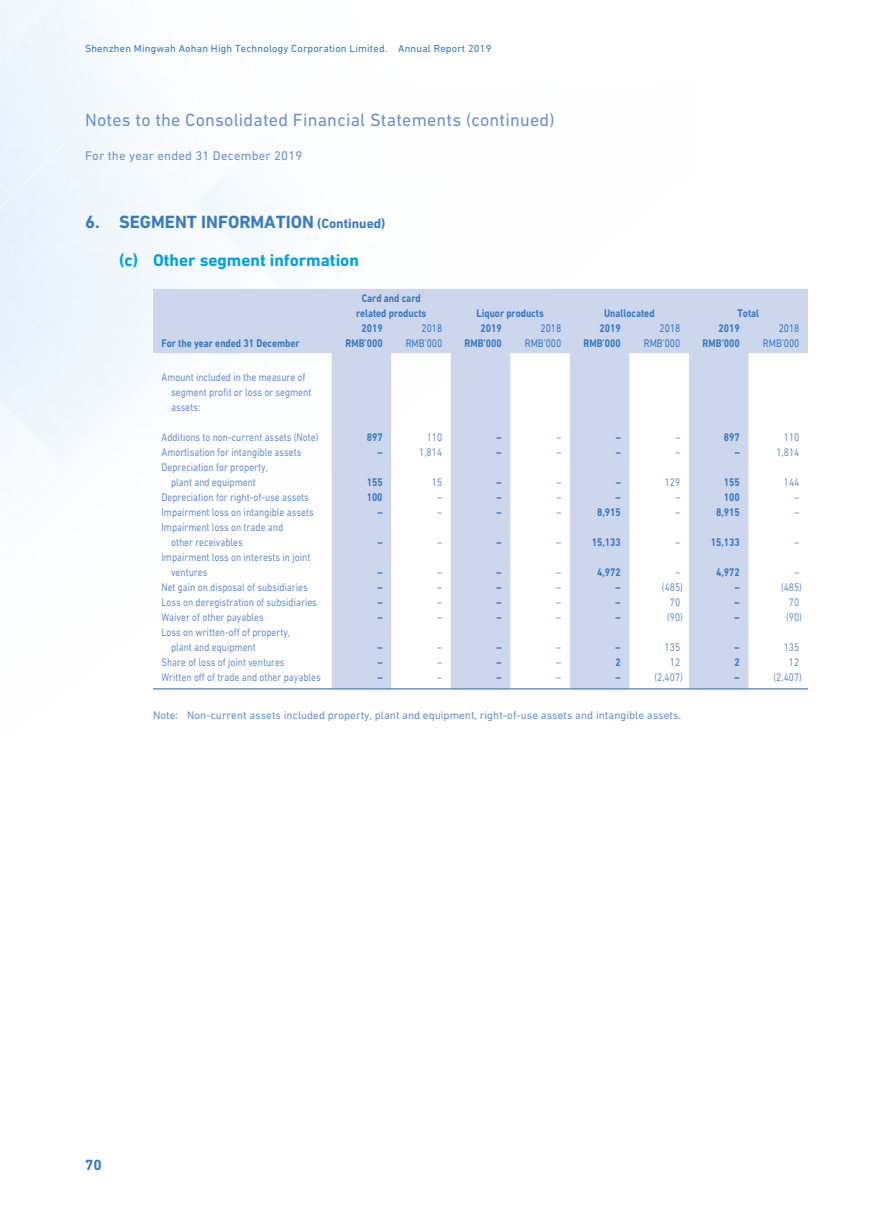
<style>
.page{position:relative;width:893px;height:1212px;background:#fff}
.page>*{position:absolute;margin:0;border:0;box-sizing:border-box;transform-origin:0 0}
.t1{font:18px "DIN Next LT Pro";letter-spacing:.01em;color:#6b91cb}
.t2{font:700 18px "DIN Next LT Pro";color:#397abf}
.t3{font:700 17.25px "DIN Next LT Pro";color:#00a1e0}
.t4{font:700 15px "DIN Next LT Pro";color:#397abf}
.t5{font:12.75px "DIN Next LT Pro";letter-spacing:.015em;color:#6b91cb}
.t6{font:11.25px/15px "DIN Next LT Pro";color:#6b91cb;scale:.85 1}
.t7{font:700 11.25px/15px "DIN Next LT Pro";color:#397abf;text-align:center;scale:.85 1}
.t8{font:11.25px "DIN Next LT Pro";color:#6b91cb}
.t9{font:11.25px "DIN Next LT Pro";color:#397abf;scale:.85 1}
.t10{font:10.5px "DIN Next LT Pro";letter-spacing:.015em;color:#397abf}
.s1{font-size:13.5px}
</style>
<div class="page">
<svg style="left:153px;top:289px;width:655px;height:399px"></svg>
<hr style="left:153px;top:688px;width:179px;height:1px;background:#6b91cb">
<hr style="left:332px;top:688px;width:59px;height:1px;background:#6b91cb">
<hr style="left:391px;top:688px;width:60px;height:1px;background:#6b91cb">
<hr style="left:451px;top:688px;width:59px;height:1px;background:#6b91cb">
<hr style="left:510px;top:688px;width:60px;height:1px;background:#6b91cb">
<hr style="left:570px;top:688px;width:59px;height:1px;background:#6b91cb">
<hr style="left:629px;top:688px;width:60px;height:1px;background:#6b91cb">
<hr style="left:689px;top:688px;width:59px;height:1px;background:#6b91cb">
<hr style="left:748px;top:688px;width:60px;height:1px;background:#6b91cb">
<p class="t10" style="left:85px;top:43px;width:408px">Shenzhen Mingwah Aohan High Technology Corporation Limited. Annual Report 2019</p>
<h1 class="t1" style="left:85px;top:109px;width:471px">Notes to the Consolidated Financial Statements (continued)</h1>
<p class="t5" style="left:85px;top:148px;width:219px">For the year ended 31 December 2019</p>
<h1 class="t2" style="left:85px;top:211px;width:302px">6. SEGMENT INFORMATION <span class="s1">(Continued)</span></h1>
<h2 class="t3" style="left:119px;top:250px;width:241px">(c) Other segment information</h2>
<p class="t7" style="left:356px;top:291px;width:84px">Card and card related products</p>
<p class="t7" style="left:477px;top:306px;width:81px">Liquor products</p>
<p class="t7" style="left:604px;top:306px;width:61px">Unallocated</p>
<p class="t7" style="left:738px;top:306px;width:27px">Total</p>
<p class="t7" style="left:361px;top:321px;width:27px">2019</p>
<p class="t9" style="left:421px;top:322px;width:26px">2018</p>
<p class="t7" style="left:480px;top:321px;width:27px">2019</p>
<p class="t9" style="left:541px;top:322px;width:26px">2018</p>
<p class="t7" style="left:600px;top:321px;width:27px">2019</p>
<p class="t9" style="left:660px;top:322px;width:26px">2018</p>
<p class="t7" style="left:719px;top:321px;width:27px">2019</p>
<p class="t9" style="left:779px;top:322px;width:26px">2018</p>
<p class="t7" style="left:162px;top:336px;width:164px">For the year ended 31 December</p>
<p class="t7" style="left:345px;top:336px;width:45px">RMB’000</p>
<p class="t9" style="left:406px;top:337px;width:44px">RMB’000</p>
<p class="t7" style="left:464px;top:336px;width:45px">RMB’000</p>
<p class="t9" style="left:525px;top:337px;width:44px">RMB’000</p>
<p class="t7" style="left:584px;top:336px;width:45px">RMB’000</p>
<p class="t9" style="left:644px;top:337px;width:44px">RMB’000</p>
<p class="t7" style="left:703px;top:336px;width:45px">RMB’000</p>
<p class="t9" style="left:763px;top:337px;width:44px">RMB’000</p>
<p class="t6" style="left:171px;top:370px;width:167px;text-indent:-10px">Amount included in the measure of segment profit or loss or segment assets:</p>
<p class="t6" style="left:162px;top:430px;width:186px">Additions to non-current assets (Note)</p>
<p class="t7" style="left:367px;top:430px;width:20px">897</p>
<p class="t6" style="left:427px;top:430px;width:20px">110</p>
<p class="t7" style="left:497px;top:430px;width:8px">–</p>
<p class="t6" style="left:556px;top:430px;width:7px">–</p>
<p class="t7" style="left:616px;top:430px;width:8px">–</p>
<p class="t6" style="left:675px;top:430px;width:7px">–</p>
<p class="t7" style="left:724px;top:430px;width:20px">897</p>
<p class="t6" style="left:784px;top:430px;width:20px">110</p>
<p class="t6" style="left:162px;top:445px;width:166px">Amortisation for intangible assets</p>
<p class="t7" style="left:378px;top:445px;width:8px">–</p>
<p class="t6" style="left:419px;top:445px;width:28px">1,814</p>
<p class="t7" style="left:497px;top:445px;width:8px">–</p>
<p class="t6" style="left:556px;top:445px;width:7px">–</p>
<p class="t7" style="left:616px;top:445px;width:8px">–</p>
<p class="t6" style="left:675px;top:445px;width:7px">–</p>
<p class="t7" style="left:735px;top:445px;width:8px">–</p>
<p class="t6" style="left:776px;top:445px;width:28px">1,814</p>
<p class="t6" style="left:162px;top:460px;width:127px;text-align:center">Depreciation for property, plant and equipment</p>
<p class="t7" style="left:367px;top:475px;width:20px">155</p>
<p class="t6" style="left:432px;top:475px;width:14px">15</p>
<p class="t7" style="left:497px;top:475px;width:8px">–</p>
<p class="t6" style="left:556px;top:475px;width:7px">–</p>
<p class="t7" style="left:616px;top:475px;width:8px">–</p>
<p class="t6" style="left:665px;top:475px;width:20px">129</p>
<p class="t7" style="left:724px;top:475px;width:20px">155</p>
<p class="t6" style="left:784px;top:475px;width:20px">144</p>
<p class="t6" style="left:162px;top:490px;width:175px">Depreciation for right-of-use assets</p>
<p class="t7" style="left:367px;top:490px;width:20px">100</p>
<p class="t6" style="left:437px;top:490px;width:7px">–</p>
<p class="t7" style="left:497px;top:490px;width:8px">–</p>
<p class="t6" style="left:556px;top:490px;width:7px">–</p>
<p class="t7" style="left:616px;top:490px;width:8px">–</p>
<p class="t6" style="left:675px;top:490px;width:7px">–</p>
<p class="t7" style="left:724px;top:490px;width:20px">100</p>
<p class="t6" style="left:794px;top:490px;width:7px">–</p>
<p class="t6" style="left:161px;top:505px;width:181px">Impairment loss on intangible assets</p>
<p class="t7" style="left:377px;top:505px;width:8px">–</p>
<p class="t6" style="left:437px;top:505px;width:7px">–</p>
<p class="t7" style="left:497px;top:505px;width:8px">–</p>
<p class="t6" style="left:556px;top:505px;width:7px">–</p>
<p class="t7" style="left:597px;top:505px;width:29px">8,915</p>
<p class="t6" style="left:675px;top:505px;width:7px">–</p>
<p class="t7" style="left:716px;top:505px;width:29px">8,915</p>
<p class="t6" style="left:794px;top:505px;width:7px">–</p>
<p class="t6" style="left:171px;top:520px;width:133px;text-indent:-10px">Impairment loss on trade and other receivables</p>
<p class="t7" style="left:377px;top:535px;width:8px">–</p>
<p class="t6" style="left:437px;top:535px;width:7px">–</p>
<p class="t7" style="left:497px;top:535px;width:8px">–</p>
<p class="t6" style="left:556px;top:535px;width:7px">–</p>
<p class="t7" style="left:592px;top:535px;width:36px">15,133</p>
<p class="t6" style="left:675px;top:535px;width:7px">–</p>
<p class="t7" style="left:711px;top:535px;width:36px">15,133</p>
<p class="t6" style="left:794px;top:535px;width:7px">–</p>
<p class="t6" style="left:171px;top:550px;width:165px;text-indent:-10px">Impairment loss on interests in joint ventures</p>
<p class="t7" style="left:377px;top:565px;width:8px">–</p>
<p class="t6" style="left:437px;top:565px;width:7px">–</p>
<p class="t7" style="left:497px;top:565px;width:8px">–</p>
<p class="t6" style="left:556px;top:565px;width:7px">–</p>
<p class="t7" style="left:597px;top:565px;width:29px">4,972</p>
<p class="t6" style="left:675px;top:565px;width:7px">–</p>
<p class="t7" style="left:716px;top:565px;width:29px">4,972</p>
<p class="t6" style="left:794px;top:565px;width:7px">–</p>
<p class="t6" style="left:161px;top:580px;width:174px">Net gain on disposal of subsidiaries</p>
<p class="t7" style="left:377px;top:580px;width:8px">–</p>
<p class="t6" style="left:437px;top:580px;width:7px">–</p>
<p class="t7" style="left:496px;top:580px;width:8px">–</p>
<p class="t6" style="left:556px;top:580px;width:7px">–</p>
<p class="t7" style="left:616px;top:580px;width:8px">–</p>
<p class="t6" style="left:662px;top:580px;width:26px">(485)</p>
<p class="t7" style="left:735px;top:580px;width:8px">–</p>
<p class="t6" style="left:781px;top:580px;width:26px">(485)</p>
<p class="t6" style="left:161px;top:595px;width:184px">Loss on deregistration of subsidiaries</p>
<p class="t7" style="left:377px;top:595px;width:8px">–</p>
<p class="t6" style="left:437px;top:595px;width:7px">–</p>
<p class="t7" style="left:496px;top:595px;width:8px">–</p>
<p class="t6" style="left:556px;top:595px;width:7px">–</p>
<p class="t7" style="left:616px;top:595px;width:8px">–</p>
<p class="t6" style="left:670px;top:595px;width:14px">70</p>
<p class="t7" style="left:735px;top:595px;width:8px">–</p>
<p class="t6" style="left:789px;top:595px;width:14px">70</p>
<p class="t6" style="left:161px;top:610px;width:122px">Waiver of other payables</p>
<p class="t7" style="left:377px;top:610px;width:8px">–</p>
<p class="t6" style="left:437px;top:610px;width:7px">–</p>
<p class="t7" style="left:496px;top:610px;width:8px">–</p>
<p class="t6" style="left:556px;top:610px;width:7px">–</p>
<p class="t7" style="left:616px;top:610px;width:8px">–</p>
<p class="t6" style="left:667px;top:610px;width:20px">(90)</p>
<p class="t7" style="left:735px;top:610px;width:8px">–</p>
<p class="t6" style="left:786px;top:610px;width:20px">(90)</p>
<p class="t6" style="left:171px;top:625px;width:142px;text-indent:-10px">Loss on written-off of property, plant and equipment</p>
<p class="t7" style="left:377px;top:640px;width:8px">–</p>
<p class="t6" style="left:437px;top:640px;width:7px">–</p>
<p class="t7" style="left:496px;top:640px;width:8px">–</p>
<p class="t6" style="left:556px;top:640px;width:7px">–</p>
<p class="t7" style="left:616px;top:640px;width:8px">–</p>
<p class="t6" style="left:665px;top:640px;width:20px">135</p>
<p class="t7" style="left:735px;top:640px;width:8px">–</p>
<p class="t6" style="left:784px;top:640px;width:20px">135</p>
<p class="t6" style="left:161px;top:655px;width:147px">Share of loss of joint ventures</p>
<p class="t7" style="left:377px;top:655px;width:8px">–</p>
<p class="t6" style="left:437px;top:655px;width:7px">–</p>
<p class="t7" style="left:496px;top:655px;width:8px">–</p>
<p class="t6" style="left:556px;top:655px;width:7px">–</p>
<p class="t7" style="left:615px;top:655px;width:8px">2</p>
<p class="t6" style="left:670px;top:655px;width:14px">12</p>
<p class="t7" style="left:734px;top:655px;width:8px">2</p>
<p class="t6" style="left:789px;top:655px;width:14px">12</p>
<p class="t6" style="left:161px;top:670px;width:189px">Written off of trade and other payables</p>
<p class="t7" style="left:377px;top:670px;width:8px">–</p>
<p class="t6" style="left:437px;top:670px;width:7px">–</p>
<p class="t7" style="left:496px;top:670px;width:8px">–</p>
<p class="t6" style="left:556px;top:670px;width:7px">–</p>
<p class="t7" style="left:615px;top:670px;width:8px">–</p>
<p class="t6" style="left:654px;top:670px;width:35px">(2,407)</p>
<p class="t7" style="left:735px;top:670px;width:8px">–</p>
<p class="t6" style="left:774px;top:670px;width:35px">(2,407)</p>
<p class="t8" style="left:153px;top:708px;width:530px">Note: Non-current assets included property, plant and equipment, right-of-use assets and intangible assets.</p>
<h3 class="t4" style="left:85px;top:1156px;width:18px">70</h3>
</div>
